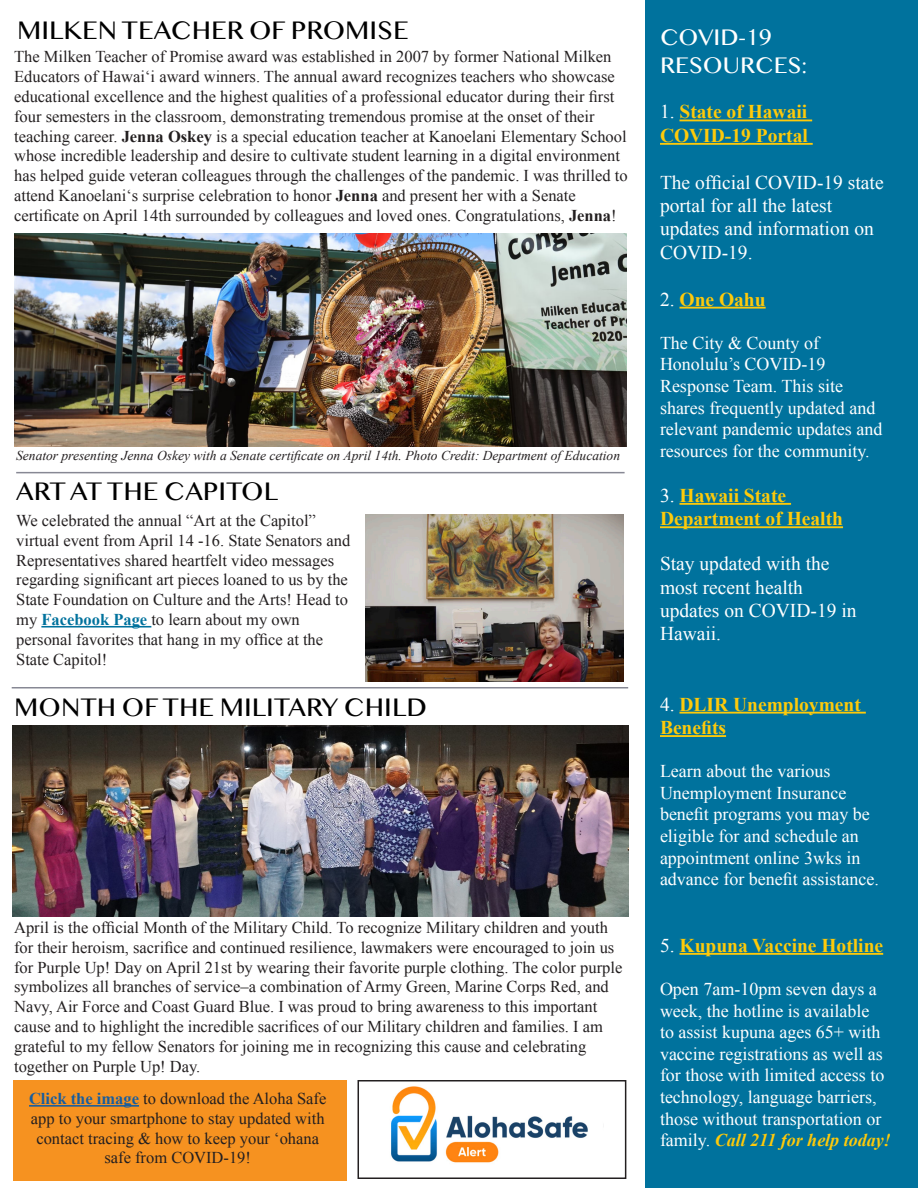
<style>
.page{position:relative;width:918px;height:1188px;background:#fff}
.page>*{position:absolute;margin:0;border:0;box-sizing:border-box;transform-origin:0 0}
.t1{font:27px "Sinhala MN";color:#000}
.t2{font:24px "Sinhala MN";color:#fff}
.t3{font:19.5px/23.4px "Times New Roman";color:#fff}
.t4{font:700 19.5px/23.4px "Times New Roman";color:#feca0a}
.t5{font:18px/21.6px "Times New Roman";color:#fff}
.t6{font:16.5px/19.8px "Times New Roman";color:#231f20}
.t7{font:italic 13.5px "Times New Roman";color:#231f20}
.s1{font-weight:700}
.s2{font-weight:700;color:#00729d}
.s3{font-weight:700;color:#175d9e}
.s4{font-weight:400;color:#fff}
.s5{font-weight:700;font-style:italic;color:#feca0a}
</style>
<div class="page">
<div style="left:646px;top:0;width:272px;height:1187px;background:#00729d"></div>
<hr style="left:680px;top:120px;width:132px;height:1px;background:#feca0a">
<hr style="left:660px;top:143px;width:153px;height:2px;background:#feca0a">
<hr style="left:680px;top:307px;width:86px;height:2px;background:#feca0a">
<hr style="left:680px;top:503px;width:111px;height:2px;background:#feca0a">
<hr style="left:660px;top:526px;width:183px;height:2px;background:#feca0a">
<hr style="left:680px;top:712px;width:186px;height:2px;background:#feca0a">
<hr style="left:660px;top:735px;width:66px;height:2px;background:#feca0a">
<hr style="left:680px;top:953px;width:203px;height:2px;background:#feca0a">
<hr style="left:12px;top:687px;width:616px;height:1px;background:#878894">
<img style="left:13px;top:725px;width:615px;height:191px">
<img style="left:391px;top:1086px;width:197px;height:77px">
<div style="left:358px;top:1080px;width:268px;height:99px;border:2px solid #231f20"></div>
<div style="left:13px;top:1080px;width:334px;height:101px;background:#f69220"></div>
<hr style="left:29px;top:1105px;width:110px;height:2px;background:#175d9e">
<hr style="left:16px;top:472px;width:609px;height:1px;background:#878894">
<img style="left:365px;top:515px;width:259px;height:167px">
<hr style="left:41px;top:626px;width:110px;height:2px;background:#00729d">
<img style="left:14px;top:234px;width:612px;height:212px">
<p class="t1" style="left:17px;top:18px;width:393px">MILKEN TEACHER OF PROMISE</p>
<p class="t6" style="left:14px;top:47px;width:615px">The Milken Teacher of Promise award was established in 2007 by former National Milken Educators of Hawaiʻi award winners. The annual award recognizes teachers who showcase educational excellence and the highest qualities of a professional educator during their first four semesters in the classroom, demonstrating tremendous promise at the onset of their teaching career. <span class="s1">Jenna Oskey</span> is a special education teacher at Kanoelani Elementary School whose incredible leadership and desire to cultivate student learning in a digital environment has helped guide veteran colleagues through the challenges of the pandemic. I was thrilled to attend Kanoelaniʻs surprise celebration to honor <span class="s1">Jenna</span> and present her with a Senate certificate on April 14th surrounded by colleagues and loved ones. Congratulations, <span class="s1">Jenna</span>!</p>
<p class="t7" style="left:16px;top:446px;width:605px">Senator presenting Jenna Oskey with a Senate certificate on April 14th. Photo Credit: Department of Education</p>
<p class="t1" style="left:16px;top:480px;width:263px">ART AT THE CAPITOL</p>
<p class="t6" style="left:16px;top:510px;width:336px">We celebrated the annual “Art at the Capitol” virtual event from April 14 -16. State Senators and Representatives shared heartfelt video messages regarding significant art pieces loaned to us by the State Foundation on Culture and the Arts! Head to my <span class="s2">Facebook Page</span> to learn about my own personal favorites that hang in my office at the State Capitol!</p>
<p class="t1" style="left:14px;top:696px;width:414px">MONTH OF THE MILITARY CHILD</p>
<p class="t6" style="left:14px;top:917px;width:610px">April is the official Month of the Military Child. To recognize Military children and youth for their heroism, sacrifice and continued resilience, lawmakers were encouraged to join us for Purple Up! Day on April 21st by wearing their favorite purple clothing. The color purple symbolizes all branches of service–a combination of Army Green, Marine Corps Red, and Navy, Air Force and Coast Guard Blue. I was proud to bring awareness to this important cause and to highlight the incredible sacrifices of our Military children and families. I am grateful to my fellow Senators for joining me in recognizing this cause and celebrating together on Purple Up! Day.</p>
<p class="t6" style="left:29px;top:1088px;width:299px;text-align:center"><span class="s3">Click the image</span> to download the Aloha Safe app to your smartphone to stay updated with contact tracing &amp; how to keep your ‘ohana safe from COVID-19!</p>
<p class="t2" style="left:660px;top:26px;width:113px">COVID-19</p>
<p class="t2" style="left:660px;top:55px;width:148px">RESOURCES:</p>
<p class="t4" style="left:660px;top:100px;width:149px"><span class="s4">1.</span> State of Hawaii</p>
<p class="t4" style="left:660px;top:123px;width:149px">COVID-19 Portal</p>
<p class="t3" style="left:660px;top:170px;width:225px">The official COVID-19 state portal for all the latest updates and information on<br>COVID-19.</p>
<p class="t4" style="left:660px;top:287px;width:107px"><span class="s4">2.</span> One Oahu</p>
<p class="t5" style="left:660px;top:332px;width:224px">The City &amp; County of<br>Honolulu’s COVID-19<br>Response Team. This site shares frequently updated and relevant pandemic updates and resources for the community.</p>
<p class="t4" style="left:660px;top:483px;width:185px"><span class="s4">3.</span> Hawaii State<br>Department of Health</p>
<p class="t3" style="left:660px;top:552px;width:198px">Stay updated with the most recent health updates on COVID-19 in<br>Hawaii.</p>
<p class="t4" style="left:660px;top:692px;width:202px"><span class="s4">4.</span> DLIR Unemployment<br>Benefits</p>
<p class="t5" style="left:660px;top:760px;width:220px">Learn about the various<br>Unemployment Insurance benefit programs you may be eligible for and schedule an appointment online 3wks in advance for benefit assistance.</p>
<p class="t4" style="left:660px;top:933px;width:225px"><span class="s4">5.</span> Kupuna Vaccine Hotline</p>
<p class="t5" style="left:660px;top:978px;width:232px">Open 7am-10pm seven days a week, the hotline is available<br>to assist kupuna ages 65+ with vaccine registrations as well as for those with limited access to technology, language barriers, those without transportation or family. <span class="s5">Call 211 for help today!</span></p>
</div>
